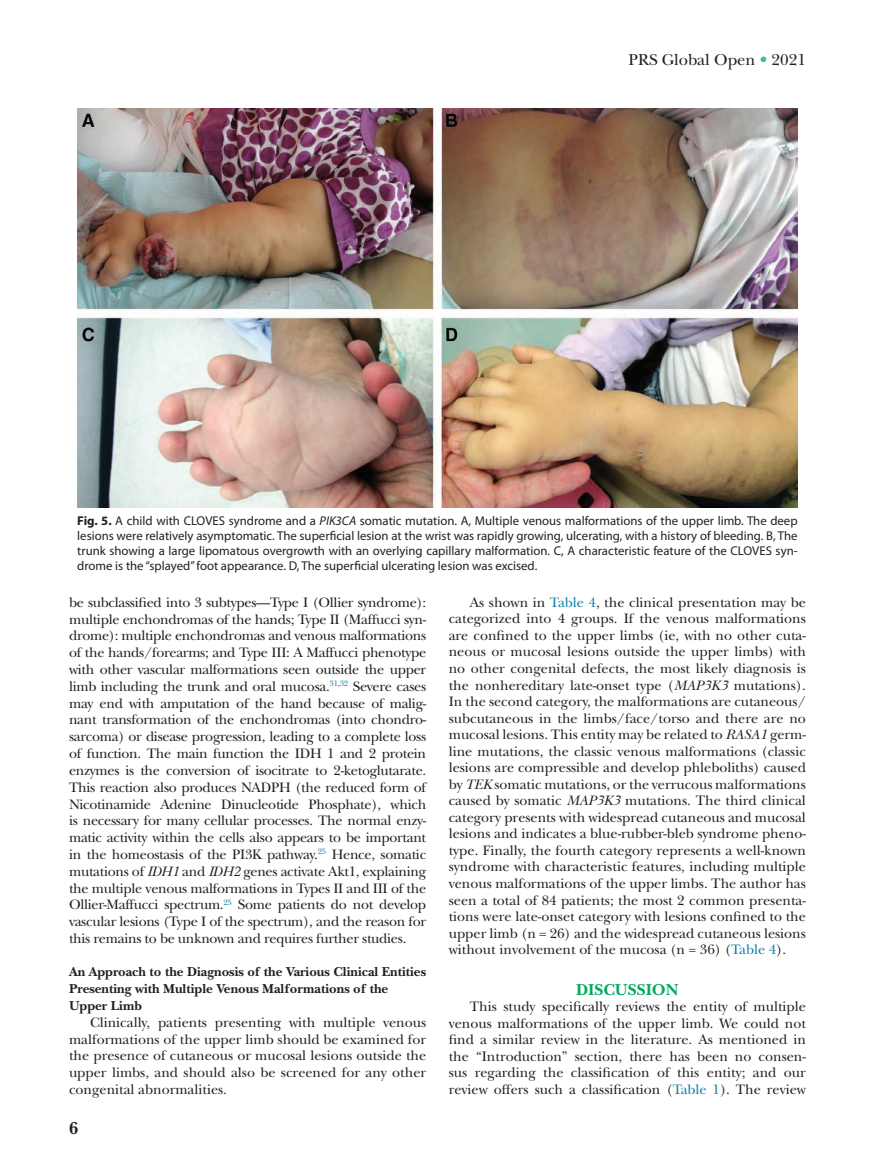
<style>
.page{position:relative;width:878px;height:1175px;background:#fff}
.page>*{position:absolute;margin:0;border:0;box-sizing:border-box;transform-origin:0 0}
.t1{font:700 18px "New Baskerville Std";color:#231f20}
.t2{font:16.5px "New Baskerville Std";color:#231f20}
.t3{font:700 16.5px "New Baskerville Std";color:#00a85f}
.t4{font:14.25px/16.5px "New Baskerville Std";color:#231f20;text-align:justify}
.t5{font:700 13.5px/16.8px "New Baskerville Std";color:#231f20}
.t6{font:12.75px/15px "Myriad Pro";color:#231f20;text-align:justify}
.s1{color:#45bc89}
.s2{font-weight:700}
.s3{font-style:italic}
.s4{color:#0f7eac}
</style>
<div class="page">
<img style="left:77px;top:108px;width:720px;height:399px">
<p class="t2" style="left:628px;top:50px;width:179px">PRS Global Open <span class="s1">•</span> 2021</p>
<p class="t6" style="left:77px;top:513px;width:722px"><span class="s2">Fig. 5.</span> A child with CLOVES syndrome and a <span class="s3">PIK3CA</span> somatic mutation. A, Multiple venous malformations of the upper limb. The deep lesions were relatively asymptomatic. The superficial lesion at the wrist was rapidly growing, ulcerating, with a history of bleeding. B, The trunk showing a large lipomatous overgrowth with an overlying capillary malformation. C, A characteristic feature of the CLOVES syn&shy;drome is the “splayed” foot appearance. D, The superficial ulcerating lesion was excised.</p>
<p class="t4" style="left:69px;top:594px;width:359px">be subclassified into 3 subtypes—Type I (Ollier syndrome): multiple enchondromas of the hands; Type II (Maffucci syn&shy;drome): multiple enchondromas and venous malformations of the hands/forearms; and Type III: A Maffucci phenotype with other vascular malformations seen outside the upper limb including the trunk and oral mucosa.<sup>31</sup><sup>,</sup><sup>32</sup> Severe cases may end with amputation of the hand because of malig&shy;nant transformation of the enchondromas (into chondro&shy;sarcoma) or disease progression, leading to a complete loss of function. The main function the IDH 1 and 2 protein enzymes is the conversion of isocitrate to 2-ketoglutarate.<br>This reaction also produces NADPH (the reduced form of Nicotinamide Adenine Dinucleotide Phosphate), which is necessary for many cellular processes. The normal enzy&shy;matic activity within the cells also appears to be important in the homeostasis of the PI3K pathway.<sup>25</sup> Hence, somatic mutations of <span class="s3">IDH1</span> and <span class="s3">IDH2</span> genes activate Akt1, explaining the multiple venous malformations in Types II and III of the Ollier-Maffucci spectrum.<sup>25</sup> Some patients do not develop vascular lesions (Type I of the spectrum), and the reason for this remains to be unknown and requires further studies.</p>
<p class="t5" style="left:69px;top:963px;width:358px">An Approach to the Diagnosis of the Various Clinical Entities<br>Presenting with Multiple Venous Malformations of the<br>Upper Limb</p>
<p class="t4" style="left:69px;top:1013px;width:359px;text-indent:21px">Clinically, patients presenting with multiple venous malformations of the upper limb should be examined for the presence of cutaneous or mucosal lesions outside the upper limbs, and should also be screened for any other congenital abnormalities.</p>
<p class="t1" style="left:69px;top:1118px;width:11px">6</p>
<p class="t4" style="left:448px;top:594px;width:359px;text-indent:21px">As shown in <span class="s4">Table 4</span>, the clinical presentation may be categorized into 4 groups. If the venous malformations are confined to the upper limbs (ie, with no other cuta&shy;neous or mucosal lesions outside the upper limbs) with no other congenital defects, the most likely diagnosis is the nonhereditary late-onset type (<span class="s3">MAP3K3</span> mutations).<br>In the second category, the malformations are cutaneous/ subcutaneous in the limbs/face/torso and there are no mucosal lesions. This entity may be related to <span class="s3">RASA1</span> germ&shy;line mutations, the classic venous malformations (classic lesions are compressible and develop phleboliths) caused by <span class="s3">TEK</span> somatic mutations, or the verrucous malformations caused by somatic <span class="s3">MAP3K3</span> mutations. The third clinical category presents with widespread cutaneous and mucosal lesions and indicates a blue-rubber-bleb syndrome pheno&shy;type. Finally, the fourth category represents a well-known syndrome with characteristic features, including multiple venous malformations of the upper limbs. The author has seen a total of 84 patients; the most 2 common presenta&shy;tions were late-onset category with lesions confined to the upper limb (n = 26) and the widespread cutaneous lesions without involvement of the mucosa (n = 36) (<span class="s4">Table 4</span>).</p>
<p class="t3" style="left:576px;top:979px;width:104px">DISCUSSION</p>
<p class="t4" style="left:448px;top:998px;width:359px;text-indent:21px">This study specifically reviews the entity of multiple venous malformations of the upper limb. We could not find a similar review in the literature. As mentioned in the “Introduction” section, there has been no consen&shy;sus regarding the classification of this entity; and our review offers such a classification (<span class="s4">Table 1</span>). The review</p>
</div>
